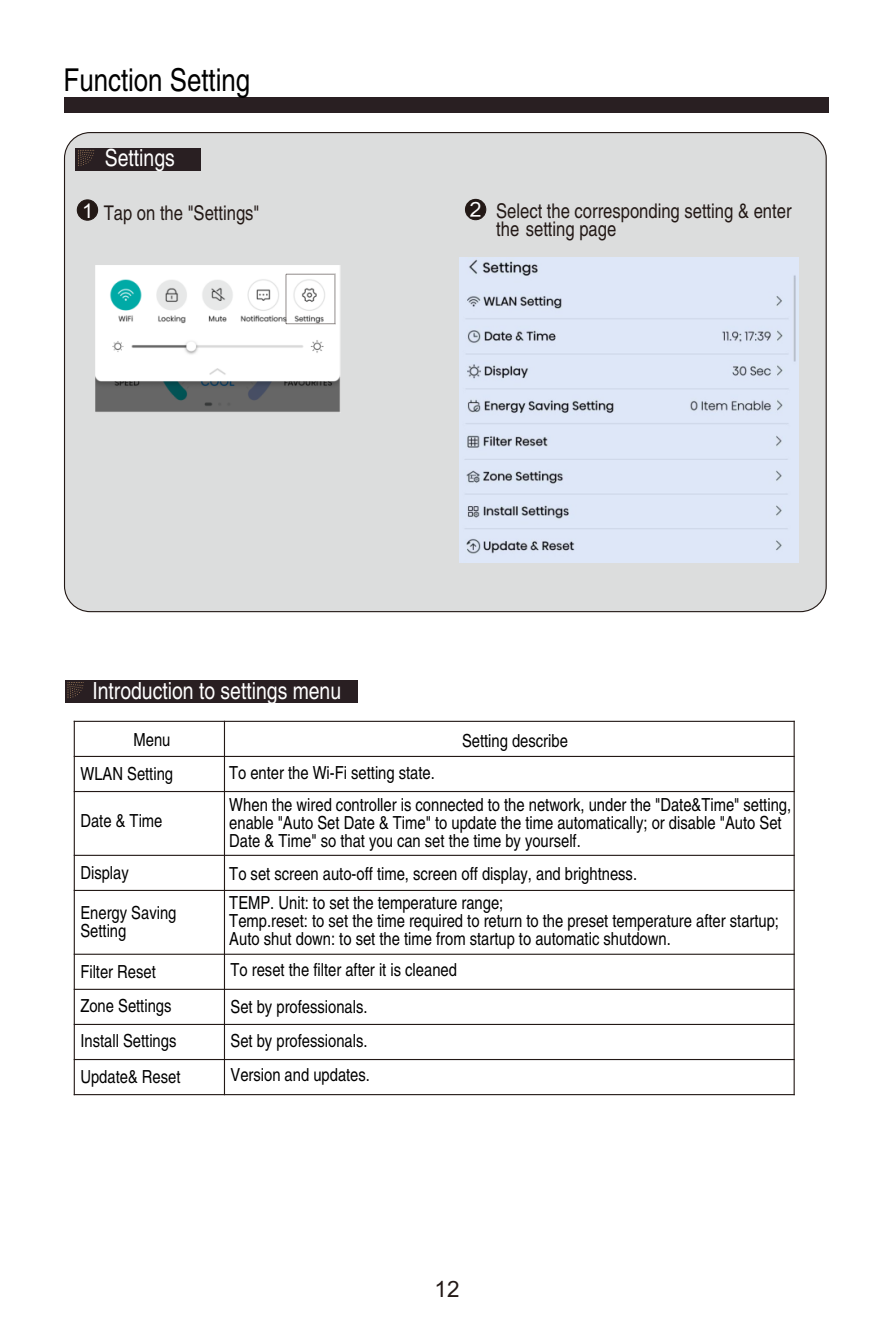
<style>
.page{position:relative;width:893px;height:1340px;background:#fff}
.page>*{position:absolute;margin:0;border:0;box-sizing:border-box;transform-origin:0 0}
.t1{font:condensed 31.5px "Helvetica";color:#000}
.t2{font:condensed 23.62px "Helvetica";color:#fff}
.t3{font:22.5px "Arial";color:#231916}
.t4{font:condensed 20.25px/18px "Helvetica";color:#231916}
.t5{font:20.25px "Arial";color:#fff}
.t6{font:20.25px "HY Qi Hei EES";color:#fff}
.t7{font:condensed 18px/18px "Helvetica";color:#000}
</style>
<div class="page">
<div style="left:64px;top:98px;width:765px;height:15px;background:#291f22"></div>
<div style="left:64px;top:132px;width:763px;height:480px;background:#dcdddd;border:1px solid #231916;border-radius:26px"></div>
<div style="left:76px;top:148px;width:125px;height:22px;background:#291f22"></div>
<svg style="left:78px;top:150px;width:16px;height:16px"></svg>
<div style="left:465px;top:199px;width:21px;height:21px;background:#231916;border:1px solid #231916;border-radius:50%"></div>
<div style="left:77px;top:199px;width:21px;height:22px;background:#231916;border:1px solid #231916;border-radius:50%"></div>
<img style="left:95px;top:265px;width:245px;height:147px">
<hr style="left:74px;top:720px;width:1px;height:375px;background:#231916">
<hr style="left:224px;top:720px;width:1px;height:375px;background:#231916">
<hr style="left:794px;top:720px;width:1px;height:375px;background:#231916">
<hr style="left:74px;top:1094px;width:721px;height:1px;background:#231916">
<hr style="left:74px;top:1058px;width:721px;height:2px;background:#231916">
<hr style="left:74px;top:1023px;width:721px;height:2px;background:#231916">
<hr style="left:74px;top:988px;width:721px;height:1px;background:#231916">
<hr style="left:74px;top:953px;width:721px;height:1px;background:#231916">
<hr style="left:74px;top:889px;width:721px;height:2px;background:#231916">
<hr style="left:74px;top:854px;width:721px;height:2px;background:#231916">
<hr style="left:74px;top:791px;width:721px;height:1px;background:#231916">
<hr style="left:74px;top:756px;width:721px;height:1px;background:#231916">
<hr style="left:74px;top:720px;width:721px;height:2px;background:#231916">
<div style="left:65px;top:680px;width:293px;height:22px;background:#291f22"></div>
<svg style="left:68px;top:682px;width:16px;height:16px"></svg>
<img style="left:460px;top:257px;width:338px;height:306px">
<h1 class="t1" style="left:64px;top:68px;width:188px">Function Setting</h1>
<h2 class="t2" style="left:105px;top:149px;width:72px">Settings</h2>
<p class="t4" style="left:104px;top:206px;width:157px">Tap on the "Settings"</p>
<p class="t4" style="left:496px;top:204px;width:297px">Select the corresponding setting &amp; enter the setting page</p>
<p class="t5" style="left:82px;top:203px;width:13px">1</p>
<p class="t6" style="left:469px;top:199px;width:14px">2</p>
<h2 class="t2" style="left:92px;top:682px;width:250px">Introduction to settings menu</h2>
<p class="t7" style="left:134px;top:732px;width:38px">Menu</p>
<p class="t7" style="left:462px;top:733px;width:107px">Setting describe</p>
<p class="t7" style="left:80px;top:766px;width:94px">WLAN Setting</p>
<p class="t7" style="left:80px;top:813px;width:84px">Date &amp; Time</p>
<p class="t7" style="left:80px;top:865px;width:50px">Display</p>
<p class="t7" style="left:80px;top:905px;width:97px">Energy Saving<br>Setting</p>
<p class="t7" style="left:80px;top:955px;width:102px;line-height:34.9px">Filter Reset<br>Zone Settings<br>Install Settings<br>Update&amp; Reset</p>
<p class="t7" style="left:229px;top:758px;width:564px;line-height:31.5px">To enter the Wi-Fi setting state.<br>When the wired controller is connected to the network, under the "Date&amp;Time" setting,</p>
<p class="t7" style="left:229px;top:815px;width:554px">enable "Auto Set Date &amp; Time" to update the time automatically; or disable "Auto Set<br>Date &amp; Time" so that you can set the time by yourself.</p>
<p class="t7" style="left:229px;top:861px;width:409px;line-height:28.3px">To set screen auto-off time, screen off display, and brightness.<br>TEMP. Unit: to set the temperature range;</p>
<p class="t7" style="left:229px;top:913px;width:551px">Temp.reset: to set the time required to return to the preset temperature after startup;<br>Auto shut down: to set the time from startup to automatic shutdown.</p>
<p class="t7" style="left:230px;top:954px;width:228px;line-height:34.6px">To reset the filter after it is cleaned<br>Set by professionals.<br>Set by professionals.<br>Version and updates.</p>
<p class="t3" style="left:435px;top:1280px;width:27px">12</p>
</div>
